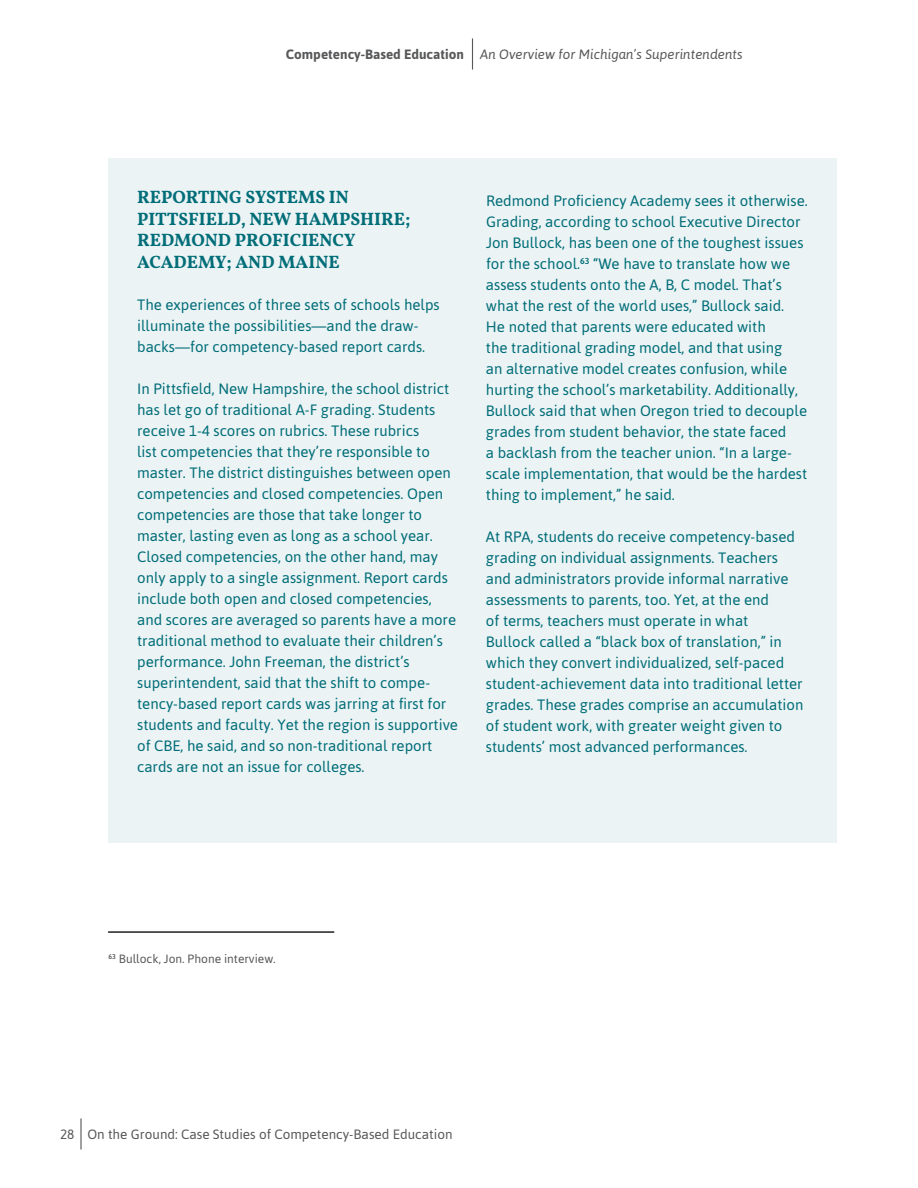
<style>
.page{position:relative;width:918px;height:1188px;background:#fff}
.page>*{position:absolute;margin:0;border:0;box-sizing:border-box;transform-origin:0 0}
.t1{font:600 18px/21.6px "Vollkorn";color:#006d78}
.t2{font:15px/21px "Asap";color:#006d78}
.t3{font:italic 13.5px "Asap";color:#57585a}
.t4{font:13.5px "Asap";color:#57585a}
.t5{font:12px "Asap";color:#57585a}
.s1{font-weight:700;font-style:normal}
</style>
<div class="page">
<hr style="left:472px;top:39px;width:1px;height:30px;background:#57585a">
<hr style="left:80px;top:1119px;width:2px;height:30px;background:#57585a">
<hr style="left:109px;top:931px;width:225px;height:2px;background:#231f20">
<div style="left:108px;top:158px;width:729px;height:684px;background:#ebf3f4"></div>
<p class="t3" style="left:286px;top:45px;width:459px"><span class="s1">Competency-Based Education</span> An Overview for Michigan’s Superintendents</p>
<p class="t1" style="left:137px;top:187px;width:275px">REPORTING SYSTEMS IN<br>PITTSFIELD, NEW HAMPSHIRE;<br>REDMOND PROFICIENCY<br>ACADEMY; AND MAINE</p>
<p class="t2" style="left:137px;top:294px;width:304px">The experiences of three sets of schools helps illuminate the possibilities—and the draw&shy;backs—for competency-based report cards.</p>
<p class="t2" style="left:137px;top:378px;width:322px">In Pittsfield, New Hampshire, the school district has let go of traditional A-F grading. Students receive 1-4 scores on rubrics. These rubrics<br>list competencies that they’re responsible to master. The district distinguishes between open competencies and closed competencies. Open competencies are those that take longer to master, lasting even as long as a school year.<br>Closed competencies, on the other hand, may only apply to a single assignment. Report cards include both open and closed competencies, and scores are averaged so parents have a more traditional method to evaluate their children’s performance. John Freeman, the district’s superintendent, said that the shift to compe&shy;tency-based report cards was jarring at first for students and faculty. Yet the region is supportive of CBE, he said, and so non-traditional report cards are not an issue for colleges.</p>
<p class="t2" style="left:486px;top:189px;width:323px">Redmond Proficiency Academy sees it otherwise.<br>Grading, according to school Executive Director Jon Bullock, has been one of the toughest issues for the school.<sup>63</sup> “We have to translate how we assess students onto the A, B, C model. That’s what the rest of the world uses,” Bullock said.<br>He noted that parents were educated with<br>the traditional grading model, and that using<br>an alternative model creates confusion, while hurting the school’s marketability. Additionally, Bullock said that when Oregon tried to decouple grades from student behavior, the state faced<br>a backlash from the teacher union. “In a large&shy;scale implementation, that would be the hardest thing to implement,” he said.</p>
<p class="t2" style="left:486px;top:525px;width:319px">At RPA, students do receive competency-based grading on individual assignments. Teachers and administrators provide informal narrative assessments to parents, too. Yet, at the end<br>of terms, teachers must operate in what<br>Bullock called a “black box of translation,” in which they convert individualized, self-paced student-achievement data into traditional letter grades. These grades comprise an accumulation of student work, with greater weight given to students’ most advanced performances.</p>
<p class="t5" style="left:109px;top:951px;width:169px"><sup>63</sup> Bullock, Jon. Phone interview.</p>
<p class="t4" style="left:60px;top:1125px;width:394px">28 On the Ground: Case Studies of Competency-Based Education</p>
</div>
